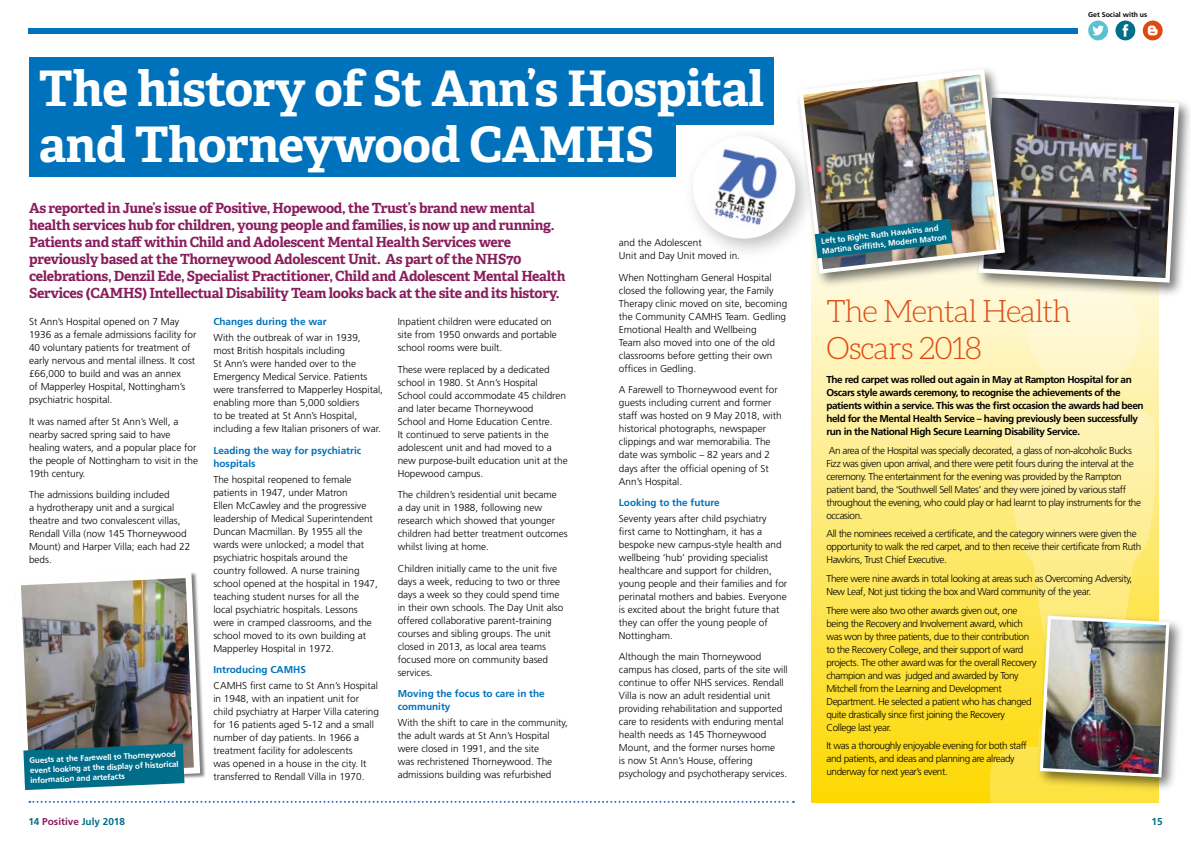
<style>
.page{position:relative;width:1191px;height:842px;background:#fff}
.page>*{position:absolute;margin:0;border:0;box-sizing:border-box;transform-origin:0 0}
.t1{font:700 49px/55.7px "Adelle PE";letter-spacing:-.01em;color:#fff}
.t2{font:300 31px/37px "Aleo";letter-spacing:-.04em;color:#e04812}
.t3{font:700 14px/17px "Adelle PE";letter-spacing:-.02em;color:#891e5d}
.t4{font:300 10px/13px "Frutiger";color:#000}
.t5{font:300 10px/13px "Frutiger";letter-spacing:-.04em;color:#000}
.t6{font:700 10px/13px "Frutiger";letter-spacing:-.04em;color:#000}
.t7{font:700 10px/13px "Frutiger";color:#0072bb}
.t8{font:700 10px "Frutiger";color:#006e89}
.t9{font:700 8px/9.9px "Frutiger";color:#fff}
.t10{font:700 7px "Frutiger";color:#000}
.s1{color:#891e5d}
</style>
<div class="page">
<svg style="left:811px;top:288px;width:347px;height:515px;background:#fde973"></svg>
<svg style="left:1006px;top:396px;width:153px;height:218px;background:#fdee96"></svg>
<div style="left:1027px;top:278px;width:112px;height:108px;background:linear-gradient(to right,#fef7d2,#fef7d3);border-radius:50%"></div>
<div style="left:28px;top:28px;width:1049px;height:6px;background:#0072bb"></div>
<div style="left:1088px;top:21px;width:20px;height:19px;background:#5ac1d0;border-radius:50%"></div>
<svg style="left:1092px;top:26px;width:12px;height:9px"></svg>
<div style="left:1115px;top:21px;width:20px;height:19px;background:#006e89;border-radius:50%"></div>
<svg style="left:1122px;top:24px;width:6px;height:13px"></svg>
<svg style="left:1142px;top:21px;width:20px;height:19px"></svg>
<svg style="left:1147px;top:26px;width:10px;height:9px"></svg>
<div style="left:29px;top:57px;width:745px;height:67px;background:#0072bb"></div>
<div style="left:29px;top:118px;width:646px;height:59px;background:#0072bb"></div>
<img style="left:21px;top:572px;width:182px;height:212px">
<svg style="left:29px;top:801px;width:765px;height:2px"></svg>
<div style="left:683px;top:126px;width:134px;height:134px;background:#000;opacity:.25"></div>
<svg style="left:688px;top:131px;width:107px;height:113px"></svg>
<img style="left:705px;top:145px;width:79px;height:88px">
<svg style="left:23px;top:744px;width:161px;height:46px;background:#1a788e"></svg>
<div style="left:1035px;top:612px;width:149px;height:180px;background:#000;opacity:.55"></div>
<img style="left:990px;top:614px;width:186px;height:189px">
<div style="left:974px;top:89px;width:217px;height:208px;background:#000;opacity:.55"></div>
<img style="left:1019px;top:91px;width:162px;height:194px">
<div style="left:795px;top:65px;width:224px;height:223px;background:#000;opacity:.55"></div>
<img style="left:796px;top:67px;width:211px;height:209px">
<img style="left:814px;top:219px;width:138px;height:39px">
<h1 class="t1" style="left:39px;top:59px;width:726px">The history of St Ann’s Hospital and Thorneywood CAMHS</h1>
<p class="t3" style="left:29px;top:199px;width:538px">As reported in June’s issue of Positive, Hopewood, the Trust’s brand new mental health services hub for children, young people and families, is now up and running.<br>Patients and staff within Child and Adolescent Mental Health Services were previously based at the Thorneywood Adolescent Unit. As part of the NHS70 celebrations, Denzil Ede, Specialist Practitioner, Child and Adolescent Mental Health Services (CAMHS) Intellectual Disability Team looks back at the site and its history.</p>
<p class="t4" style="left:29px;top:315px;width:169px">St Ann’s Hospital opened on 7 May 1936 as a female admissions facility for 40 voluntary patients for treatment of early nervous and mental illness. It cost £66,000 to build and was an annex<br>of Mapperley Hospital, Nottingham’s psychiatric hospital.</p>
<p class="t4" style="left:29px;top:415px;width:170px">It was named after St Ann’s Well, a nearby sacred spring said to have healing waters, and a popular place for the people of Nottingham to visit in the<br>19th century.</p>
<p class="t4" style="left:29px;top:488px;width:163px">The admissions building included<br>a hydrotherapy unit and a surgical theatre and two convalescent villas,<br>Rendall Villa (now 145 Thorneywood<br>Mount) and Harper Villa; each had 22 beds.</p>
<p class="t4" style="left:398px;top:315px;width:161px">Inpatient children were educated on site from 1950 onwards and portable school rooms were built.</p>
<p class="t4" style="left:398px;top:363px;width:172px">These were replaced by a dedicated school in 1980. St Ann’s Hospital<br>School could accommodate 45 children and later became Thorneywood<br>School and Home Education Centre.<br>It continued to serve patients in the adolescent unit and had moved to a new purpose-built education unit at the<br>Hopewood campus.</p>
<p class="t4" style="left:398px;top:488px;width:172px">The children’s residential unit became<br>a day unit in 1988, following new research which showed that younger children had better treatment outcomes whilst living at home.</p>
<p class="t4" style="left:398px;top:562px;width:167px">Children initially came to the unit five days a week, reducing to two or three days a week so they could spend time in their own schools. The Day Unit also offered collaborative parent-training courses and sibling groups. The unit closed in 2013, as local area teams focused more on community based services.</p>
<p class="t7" style="left:398px;top:687px;width:149px">Moving the focus to care in the community</p>
<p class="t4" style="left:398px;top:716px;width:172px">With the shift to care in the community, the adult wards at St Ann’s Hospital were closed in 1991, and the site<br>was rechristened Thorneywood. The admissions building was refurbished</p>
<p class="t7" style="left:213px;top:315px;width:115px">Changes during the war</p>
<p class="t4" style="left:213px;top:331px;width:171px">With the outbreak of war in 1939, most British hospitals including<br>St Ann’s were handed over to the Emergency Medical Service. Patients were transferred to Mapperley Hospital, enabling more than 5,000 soldiers<br>to be treated at St Ann’s Hospital, including a few Italian prisoners of war.</p>
<p class="t7" style="left:213px;top:444px;width:149px">Leading the way for psychiatric hospitals</p>
<p class="t4" style="left:213px;top:473px;width:166px">The hospital reopened to female patients in 1947, under Matron<br>Ellen McCawley and the progressive leadership of Medical Superintendent Duncan Macmillan. By 1955 all the wards were unlocked; a model that psychiatric hospitals around the country followed. A nurse training school opened at the hospital in 1947, teaching student nurses for all the local psychiatric hospitals. Lessons were in cramped classrooms, and the school moved to its own building at Mapperley Hospital in 1972.</p>
<p class="t7" style="left:213px;top:663px;width:94px">Introducing CAMHS</p>
<p class="t4" style="left:213px;top:679px;width:167px">CAMHS first came to St Ann’s Hospital in 1948, with an inpatient unit for child psychiatry at Harper Villa catering for 16 patients aged 5-12 and a small number of day patients. In 1966 a treatment facility for adolescents<br>was opened in a house in the city. It transferred to Rendall Villa in 1970.</p>
<p class="t9" style="left:29px;top:756px;width:150px;rotate:-3deg">Guests at the Farewell to Thorneywood event looking at the display of historical information and artefacts</p>
<p class="t4" style="left:619px;top:236px;width:123px">and the Adolescent<br>Unit and Day Unit moved in.</p>
<p class="t4" style="left:619px;top:271px;width:170px">When Nottingham General Hospital closed the following year, the Family Therapy clinic moved on site, becoming the Community CAMHS Team. Gedling Emotional Health and Wellbeing<br>Team also moved into one of the old classrooms before getting their own offices in Gedling.</p>
<p class="t4" style="left:619px;top:383px;width:164px">A Farewell to Thorneywood event for guests including current and former staff was hosted on 9 May 2018, with historical photographs, newspaper clippings and war memorabilia. The date was symbolic – 82 years and 2 days after the official opening of St<br>Ann’s Hospital.</p>
<p class="t7" style="left:619px;top:496px;width:102px">Looking to the future</p>
<p class="t4" style="left:619px;top:512px;width:170px">Seventy years after child psychiatry<br>first came to Nottingham, it has a bespoke new campus-style health and wellbeing ‘hub’ providing specialist healthcare and support for children, young people and their families and for perinatal mothers and babies. Everyone is excited about the bright future that they can offer the young people of Nottingham.</p>
<p class="t4" style="left:619px;top:650px;width:170px">Although the main Thorneywood campus has closed, parts of the site will continue to offer NHS services. Rendall Villa is now an adult residential unit providing rehabilitation and supported care to residents with enduring mental health needs as 145 Thorneywood Mount, and the former nurses home<br>is now St Ann’s House, offering psychology and psychotherapy services.</p>
<p class="t9" style="left:820px;top:236px;width:127px;rotate:-6deg">Left to Right: Ruth Hawkins and<br>Martina Griffi ths, Modern Matron</p>
<p class="t10" style="left:1088px;top:11px;width:61px">Get Social with us</p>
<h2 class="t2" style="left:826px;top:292px;width:246px">The Mental Health<br>Oscars 2018</h2>
<p class="t6" style="left:826px;top:373px;width:319px">The red carpet was rolled out again in May at Rampton Hospital for an Oscars style awards ceremony, to recognise the achievements of the patients within a service. This was the first occasion the awards had been held for the Mental Health Service – having previously been successfully run in the National High Secure Learning Disability Service.</p>
<p class="t5" style="left:826px;top:444px;width:316px">An area of the Hospital was specially decorated, a glass of non-alcoholic Bucks Fizz was given upon arrival, and there were petit fours during the interval at the ceremony. The entertainment for the evening was provided by the Rampton patient band, the ‘Southwell Sell Mates’ and they were joined by various staff throughout the evening, who could play or had learnt to play instruments for the occasion.</p>
<p class="t5" style="left:826px;top:527px;width:316px">All the nominees received a certificate, and the category winners were given the opportunity to walk the red carpet, and to then receive their certificate from Ruth<br>Hawkins, Trust Chief Executive.</p>
<p class="t5" style="left:826px;top:572px;width:307px">There were nine awards in total looking at areas such as Overcoming Adversity,<br>New Leaf, Not just ticking the box and Ward community of the year.</p>
<p class="t5" style="left:826px;top:604px;width:212px">There were also two other awards given out, one being the Recovery and Involvement award, which was won by three patients, due to their contribution to the Recovery College, and their support of ward projects. The other award was for the overall Recovery champion and was judged and awarded by Tony Mitchell from the Learning and Development Department. He selected a patient who has changed quite drastically since first joining the Recovery College last year.</p>
<p class="t5" style="left:826px;top:739px;width:202px">It was a thoroughly enjoyable evening for both staff and patients, and ideas and planning are already underway for next year’s event.</p>
<p class="t8" style="left:28px;top:815px;width:98px">14 <span class="s1">Positive</span> July 2018</p>
<p class="t8" style="left:1151px;top:815px;width:13px">15</p>
</div>
